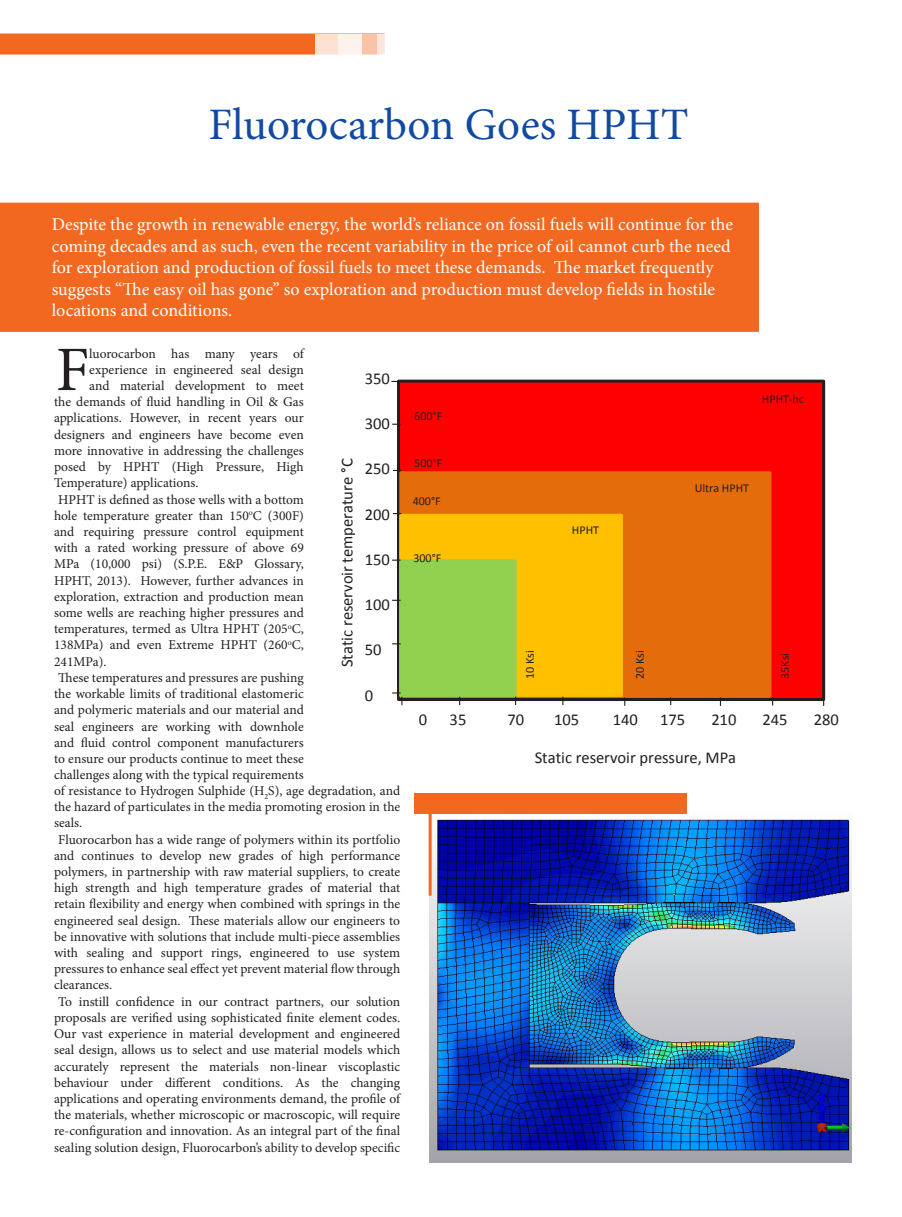
<style>
.page{position:relative;width:902px;height:1217px;background:#fff}
.page>*{position:absolute;margin:0;border:0;box-sizing:border-box;transform-origin:0 0}
.t1{font:63.3px "Minion Pro";color:#231f20}
.t2{font:45px "Minion Pro";color:#114aa0}
.t3{font:18px/21.6px "Minion Pro";letter-spacing:-.005em;color:#fff}
.t4{font:16.5px "Calibri";color:#231f20}
.t5{font:13.5px/16.2px "Minion Pro";color:#231f20;text-align:justify}
.t6{font:12px "Calibri";color:#231f20}
</style>
<div class="page">
<div style="left:0;top:33px;width:384px;height:21px;background:#f36821"></div>
<div style="left:315px;top:34px;width:46px;height:20px;background:#fce0d2"></div>
<svg style="left:338px;top:34px;width:39px;height:20px"></svg>
<div style="left:377px;top:34px;width:7px;height:20px;background:#fde6db"></div>
<div style="left:0;top:202px;width:758px;height:130px;background:#f36821"></div>
<div style="left:398px;top:381px;width:425px;height:318px;background:#f00"></div>
<div style="left:397px;top:379px;width:428px;height:321px;border:3px solid #231f20"></div>
<div style="left:401px;top:472px;width:369px;height:224px;background:#e46c0a"></div>
<div style="left:399px;top:471px;width:372px;height:226px;border:3px solid #e46c0a"></div>
<div style="left:401px;top:515px;width:220px;height:180px;background:#ffc000"></div>
<div style="left:399px;top:513px;width:224px;height:183px;border:3px solid #ffc000"></div>
<div style="left:401px;top:560px;width:114px;height:135px;background:#92d050"></div>
<div style="left:400px;top:559px;width:116px;height:138px;border:3px solid #92d050"></div>
<svg style="left:392px;top:692px;width:10px;height:13px"></svg>
<svg style="left:719px;top:697px;width:2px;height:8px"></svg>
<div style="left:560px;top:516px;width:53px;height:37px;background:#ffc000"></div>
<img style="left:429px;top:813px;width:422px;height:349px">
<div style="left:414px;top:793px;width:273px;height:20px;background:#f36821"></div>
<hr style="left:428px;top:811px;width:3px;height:84px;background:#f36821">
<p class="t2" style="left:208px;top:94px;width:481px">Fluorocarbon Goes HPHT</p>
<p class="t3" style="left:52px;top:213px;width:682px">Despite the growth in renewable energy, the world’s reliance on fossil fuels will continue for the coming decades and as such, even the recent variability in the price of oil cannot curb the need for exploration and production of fossil fuels to meet these demands. The market frequently suggests “The easy oil has gone” so exploration and production must develop fields in hostile locations and conditions.</p>
<p class="t1" style="left:56px;top:327px;width:35px">F</p>
<p class="t5" style="left:89px;top:345px;width:216px">luorocarbon has many years of</p>
<p class="t5" style="left:89px;top:361px;width:216px">experience in engineered seal design</p>
<p class="t5" style="left:89px;top:377px;width:216px">and material development to meet</p>
<p class="t5" style="left:54px;top:394px;width:251px">the demands of fluid handling in Oil &amp; Gas</p>
<p class="t5" style="left:54px;top:410px;width:251px">applications. However, in recent years our</p>
<p class="t5" style="left:54px;top:426px;width:251px">designers and engineers have become even</p>
<p class="t5" style="left:54px;top:442px;width:251px">more innovative in addressing the challenges</p>
<p class="t5" style="left:54px;top:458px;width:251px">posed by HPHT (High Pressure, High</p>
<p class="t5" style="left:54px;top:475px;width:146px">Temperature) applications.</p>
<p class="t5" style="left:54px;top:491px;width:251px;text-indent:4px">HPHT is defined as those wells with a bottom hole temperature greater than 150<sup>o</sup>C (300F) and requiring pressure control equipment with a rated working pressure of above 69<br>MPa (10,000 psi) (S.P.E. E&amp;P Glossary, HPHT, 2013). However, further advances in exploration, extraction and production mean some wells are reaching higher pressures and temperatures, termed as Ultra HPHT (205<sup>o</sup>C, 138MPa) and even Extreme HPHT (260<sup>o</sup>C, 241MPa).</p>
<p class="t5" style="left:54px;top:669px;width:251px;text-align:center">These temperatures and pressures are pushing the workable limits of traditional elastomeric and polymeric materials and our material and seal engineers are working with downhole and fluid control component manufacturers to ensure our products continue to meet these challenges along with the typical requirements</p>
<p class="t4" style="left:365px;top:368px;width:27px">350</p>
<p class="t4" style="left:365px;top:413px;width:27px">300</p>
<p class="t4" style="left:365px;top:458px;width:27px">250</p>
<p class="t4" style="left:365px;top:503px;width:27px">200</p>
<p class="t4" style="left:365px;top:548px;width:27px">150</p>
<p class="t4" style="left:365px;top:594px;width:27px">100</p>
<p class="t4" style="left:365px;top:639px;width:18px">50</p>
<p class="t4" style="left:365px;top:684px;width:10px">0</p>
<p class="t6" style="left:761px;top:391px;width:44px">HPHT-hc</p>
<p class="t6" style="left:414px;top:408px;width:30px">600°F</p>
<p class="t6" style="left:414px;top:455px;width:30px">500°F</p>
<p class="t6" style="left:412px;top:493px;width:30px">400°F</p>
<p class="t4" style="left:336px;top:667px;width:210px;rotate:-90deg">Static reservoir temperature °C</p>
<p class="t6" style="left:694px;top:480px;width:56px">Ultra HPHT</p>
<p class="t6" style="left:572px;top:522px;width:29px">HPHT</p>
<p class="t6" style="left:413px;top:550px;width:30px">300°F</p>
<p class="t6" style="left:522px;top:678px;width:30px;rotate:-90deg">10 Ksi</p>
<p class="t6" style="left:632px;top:679px;width:30px;rotate:-90deg">20 Ksi</p>
<p class="t6" style="left:777px;top:678px;width:28px;rotate:-90deg">35Ksi</p>
<p class="t4" style="left:419px;top:708px;width:10px">0</p>
<p class="t4" style="left:449px;top:708px;width:18px">35</p>
<p class="t4" style="left:507px;top:708px;width:18px">70</p>
<p class="t4" style="left:554px;top:708px;width:27px">105</p>
<p class="t4" style="left:612px;top:708px;width:27px">140</p>
<p class="t4" style="left:660px;top:708px;width:27px">175</p>
<p class="t4" style="left:711px;top:708px;width:27px">210</p>
<p class="t4" style="left:762px;top:708px;width:27px">245</p>
<p class="t4" style="left:813px;top:708px;width:27px">280</p>
<p class="t4" style="left:534px;top:746px;width:203px">Static reservoir pressure, MPa</p>
<p class="t5" style="left:54px;top:782px;width:348px">of resistance to Hydrogen Sulphide (H<sub>2</sub>S), age degradation, and the hazard of particulates in the media promoting erosion in the seals.</p>
<p class="t5" style="left:54px;top:831px;width:348px;text-indent:4px">Fluorocarbon has a wide range of polymers within its portfolio and continues to develop new grades of high performance polymers, in partnership with raw material suppliers, to create high strength and high temperature grades of material that retain flexibility and energy when combined with springs in the engineered seal design. These materials allow our engineers to be innovative with solutions that include multi-piece assemblies with sealing and support rings, engineered to use system pressures to enhance seal effect yet prevent material flow through clearances.</p>
<p class="t5" style="left:54px;top:993px;width:348px;text-align:center">To instill confidence in our contract partners, our solution proposals are verified using sophisticated finite element codes.<br>Our vast experience in material development and engineered seal design, allows us to select and use material models which accurately represent the materials non-linear viscoplastic behaviour under different conditions. As the changing applications and operating environments demand, the profile of the materials, whether microscopic or macroscopic, will require re-configuration and innovation. As an integral part of the final sealing solution design, Fluorocarbon’s ability to develop specific</p>
</div>
